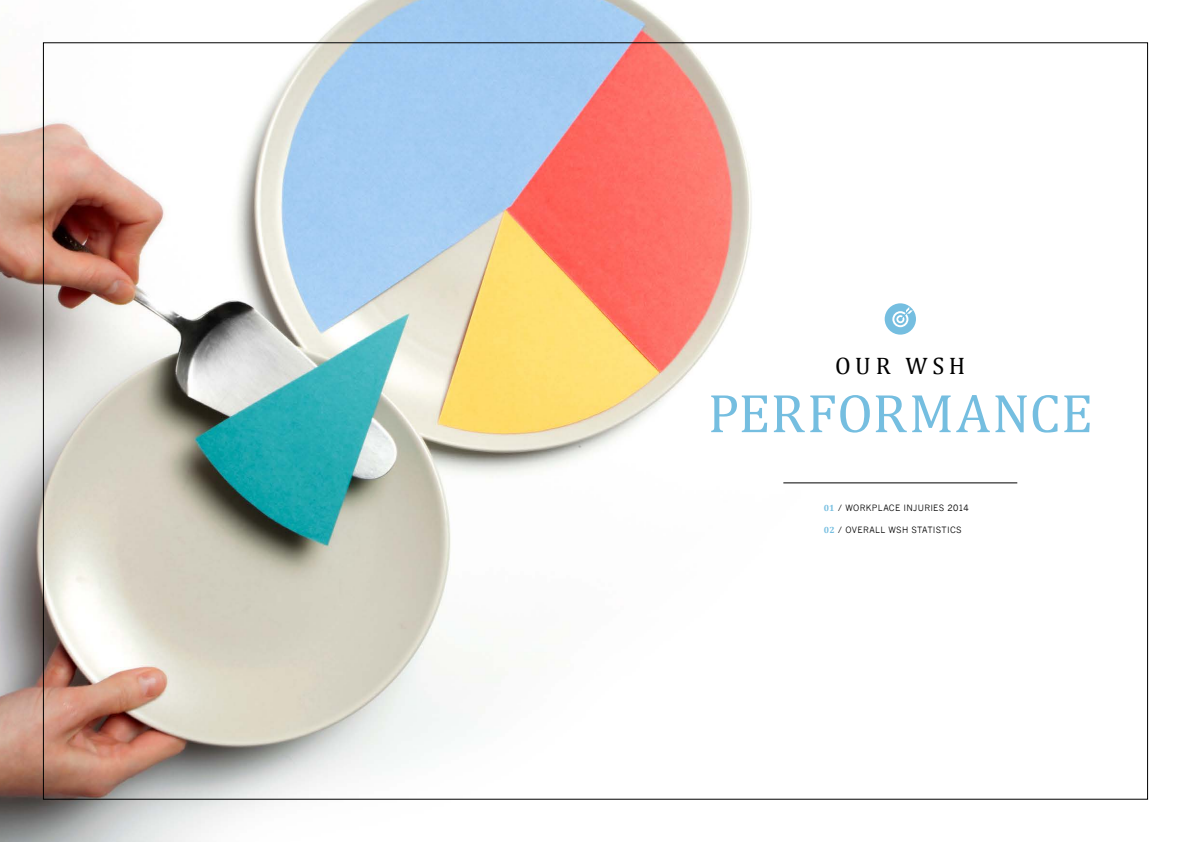
<style>
.page{position:relative;width:1191px;height:842px;background:#fff}
.page>*{position:absolute;margin:0;border:0;box-sizing:border-box;transform-origin:0 0}
.t1{font:55px "Cambria";letter-spacing:.01em;color:#75bee0}
.t2{font:24px "Cambria";letter-spacing:.195em;color:#000}
.t3{font:8.5px "News Gothic";letter-spacing:.03em;color:#000}
.s1{font-family:"Cambria";font-weight:700;font-size:9px;color:#75bee0}
</style>
<div class="page">
<img style="left:0;top:0;width:1149px;height:842px">
<div style="left:884px;top:303px;width:32px;height:32px;background:#75bee0;border-radius:50%"></div>
<svg style="left:892px;top:311px;width:16px;height:16px"></svg>
<svg style="left:894px;top:313px;width:12px;height:12px"></svg>
<svg style="left:896px;top:315px;width:8px;height:8px"></svg>
<svg style="left:898px;top:307px;width:15px;height:14px"></svg>
<hr style="left:783px;top:483px;width:234px;height:1px;background:#000">
<h2 class="t2" style="left:835px;top:352px;width:132px">OUR WSH</h2>
<h1 class="t1" style="left:708px;top:381px;width:386px">PERFORMANCE</h1>
<p class="t3" style="left:823px;top:503px;width:146px"><span class="s1">01</span> / WORKPLACE INJURIES 2014</p>
<p class="t3" style="left:823px;top:525px;width:129px"><span class="s1">02</span> / OVERALL WSH STATISTICS</p>
</div>
